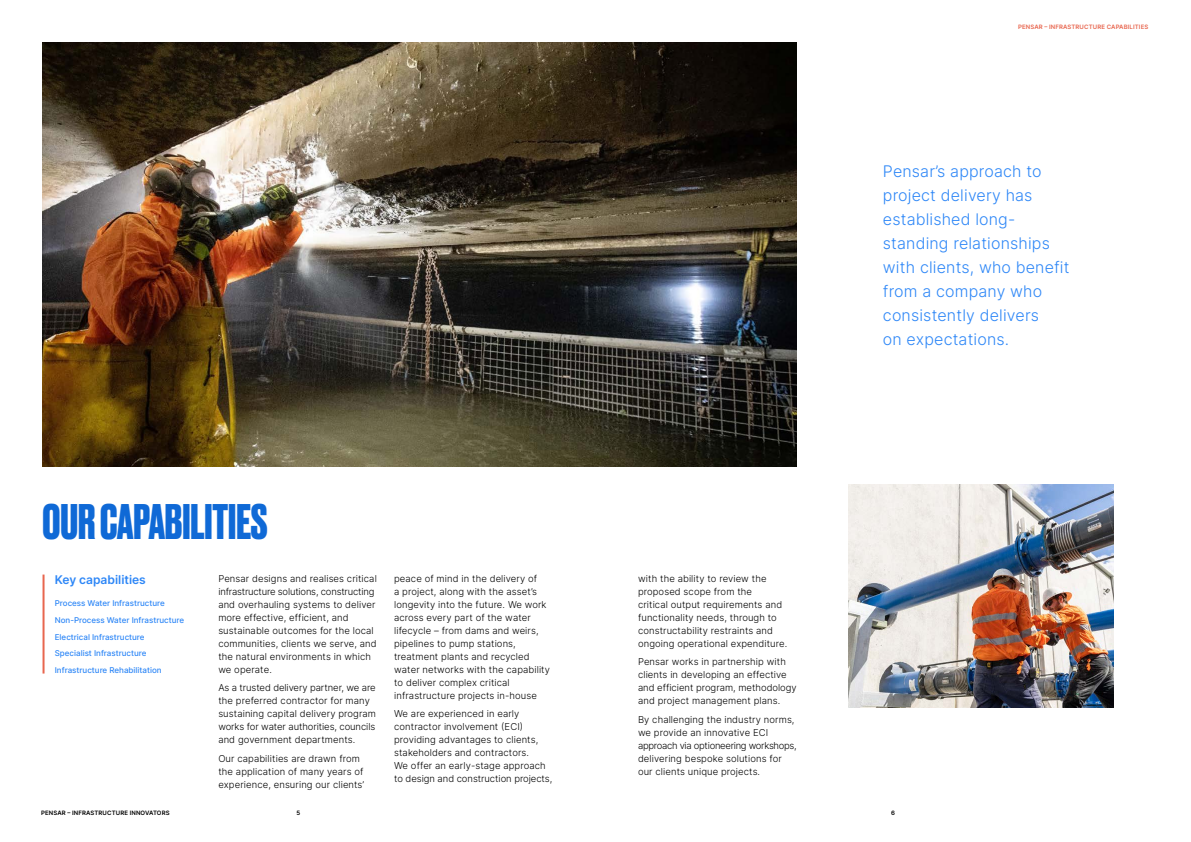
<style>
.page{position:relative;width:1191px;height:842px;background:#fff}
.page>*{position:absolute;margin:0;border:0;box-sizing:border-box;transform-origin:0 0}
.t1{font:700 47px "Druk";color:#0f69d6}
.t2{font:300 16px/24px "Inter";letter-spacing:.01em;color:#2e87f7}
.t3{font:600 12px "Inter";color:#2e87f7}
.t4{font:300 9.5px/13px "Inter";letter-spacing:.01em;color:#000}
.t5{font:500 8px/16.7px "Inter";color:#2e87f7}
.t6{font:600 6px "Inter";letter-spacing:.02em;color:#000}
.t7{font:600 6px "Inter";letter-spacing:.02em;color:#e8664f}
</style>
<div class="page">
<img style="left:43px;top:43px;width:754px;height:423px">
<img style="left:848px;top:484px;width:265px;height:224px">
<hr style="left:43px;top:574px;width:2px;height:99px;background:#e8664f">
<p class="t7" style="left:1018px;top:23px;width:132px">PENSAR – INFRASTRUCTURE CAPABILITIES</p>
<h1 class="t1" style="left:42px;top:489px;width:227px">OUR CAPABILITIES</h1>
<p class="t4" style="left:218px;top:571px;width:160px">Pensar designs and realises critical infrastructure solutions, constructing and overhauling systems to deliver more effective, efficient, and sustainable outcomes for the local communities, clients we serve, and the natural environments in which we operate.</p>
<p class="t4" style="left:218px;top:681px;width:159px">As a trusted delivery partner, we are the preferred contractor for many sustaining capital delivery program works for water authorities, councils and government departments.</p>
<p class="t4" style="left:218px;top:752px;width:147px">Our capabilities are drawn from the application of many years of experience, ensuring our clients’</p>
<p class="t3" style="left:55px;top:571px;width:93px">Key capabilities</p>
<p class="t5" style="left:55px;top:595px;width:131px">Process Water Infrastructure<br>Non-Process Water Infrastructure<br>Electrical Infrastructure<br>Specialist Infrastructure<br>Infrastructure Rehabilitation</p>
<p class="t4" style="left:394px;top:571px;width:157px">peace of mind in the delivery of<br>a project, along with the asset’s longevity into the future. We work across every part of the water lifecycle – from dams and weirs, pipelines to pump stations, treatment plants and recycled water networks with the capability to deliver complex critical infrastructure projects in-house</p>
<p class="t4" style="left:394px;top:707px;width:160px">We are experienced in early contractor involvement (ECI) providing advantages to clients, stakeholders and contractors.<br>We offer an early-stage approach to design and construction projects,</p>
<p class="t4" style="left:638px;top:571px;width:151px">with the ability to review the proposed scope from the<br>critical output requirements and functionality needs, through to constructability restraints and ongoing operational expenditure.</p>
<p class="t4" style="left:638px;top:655px;width:160px">Pensar works in partnership with clients in developing an effective and efficient program, methodology and project management plans.</p>
<p class="t4" style="left:638px;top:713px;width:160px">By challenging the industry norms, we provide an innovative ECI approach via optioneering workshops, delivering bespoke solutions for our clients unique projects.</p>
<h2 class="t2" style="left:883px;top:159px;width:188px">Pensar’s approach to project delivery has established long&shy;standing relationships with clients, who benefit from a company who consistently delivers<br>on expectations.</h2>
<p class="t6" style="left:41px;top:808px;width:130px">PENSAR – INFRASTRUCTURE INNOVATORS</p>
<p class="t6" style="left:296px;top:808px;width:5px">5</p>
<p class="t6" style="left:891px;top:808px;width:5px">6</p>
</div>
